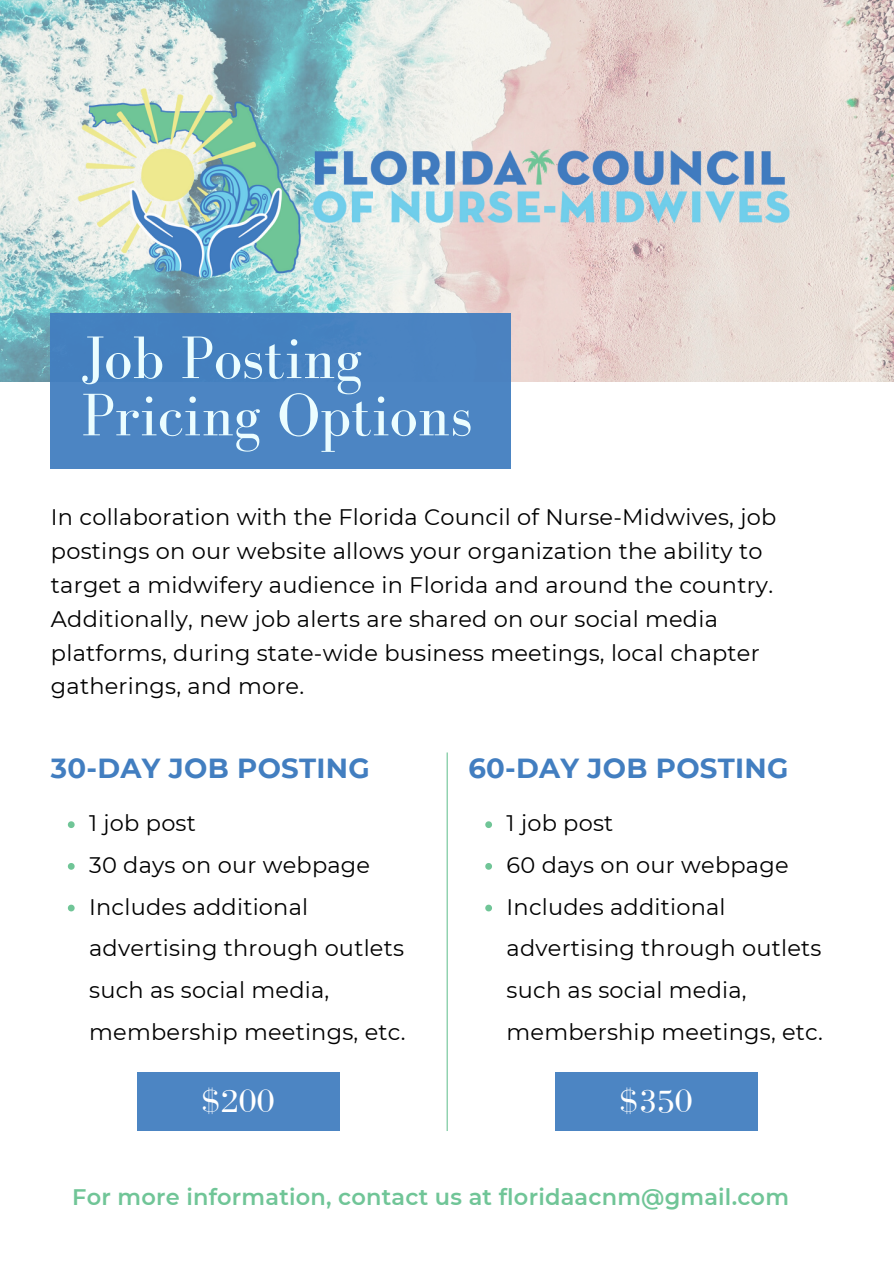
<style>
.page{position:relative;width:894px;height:1264px;background:#fff}
.page>*{position:absolute;margin:0;border:0;box-sizing:border-box;transform-origin:0 0}
.t1{font:61.8px/57.3px "Bodoni FLF";color:#ebfdff}
.t2{font:33px "Bodoni FLF";letter-spacing:.01em;color:#fff}
.t3{font:700 27.6px "Montserrat";letter-spacing:.01em;color:#427ec0}
.t4{font:22.5px/41.7px "Montserrat";letter-spacing:.01em;color:#000}
.t5{font:600 22.5px "Montserrat";letter-spacing:.01em;color:#70c597}
</style>
<div class="page">
<img style="left:0;top:0;width:893px;height:381px">
<div style="left:51px;top:313px;width:460px;height:155px;background:#4c85c3"></div>
<div style="left:137px;top:1071px;width:203px;height:59px;background:#4c85c3"></div>
<svg style="left:68px;top:821px;width:7px;height:7px"></svg>
<svg style="left:68px;top:863px;width:7px;height:6px"></svg>
<svg style="left:68px;top:904px;width:7px;height:7px"></svg>
<div style="left:554px;top:1071px;width:203px;height:59px;background:#4c85c3"></div>
<svg style="left:485px;top:821px;width:7px;height:7px"></svg>
<svg style="left:485px;top:863px;width:7px;height:6px"></svg>
<svg style="left:485px;top:904px;width:7px;height:7px"></svg>
<hr style="left:446px;top:752px;width:1px;height:378px;background:#70c597">
<img style="left:76px;top:85px;width:715px;height:192px">
<h1 class="t1" style="left:81px;top:328px;width:392px">Job Posting<br>Pricing Options</h1>
<p class="t4" style="left:51px;top:500px;width:726px;line-height:33.8px">In collaboration with the Florida Council of Nurse-Midwives, job postings on our website allows your organization the ability to target a midwifery audience in Florida and around the country.<br>Additionally, new job alerts are shared on our social media platforms, during state-wide business meetings, local chapter gatherings, and more.</p>
<p class="t3" style="left:51px;top:751px;width:320px">30-DAY JOB POSTING</p>
<p class="t4" style="left:89px;top:802px;width:318px">1 job post<br>30 days on our webpage<br>Includes additional advertising through outlets such as social media, membership meetings, etc.</p>
<h2 class="t2" style="left:201px;top:1083px;width:75px">$200</h2>
<p class="t3" style="left:468px;top:751px;width:321px">60-DAY JOB POSTING</p>
<p class="t4" style="left:506px;top:802px;width:318px">1 job post<br>60 days on our webpage<br>Includes additional advertising through outlets such as social media, membership meetings, etc.</p>
<h2 class="t2" style="left:619px;top:1083px;width:75px">$350</h2>
<p class="t5" style="left:72px;top:1182px;width:718px">For more information, contact us at floridaacnm@gmail.com</p>
</div>
